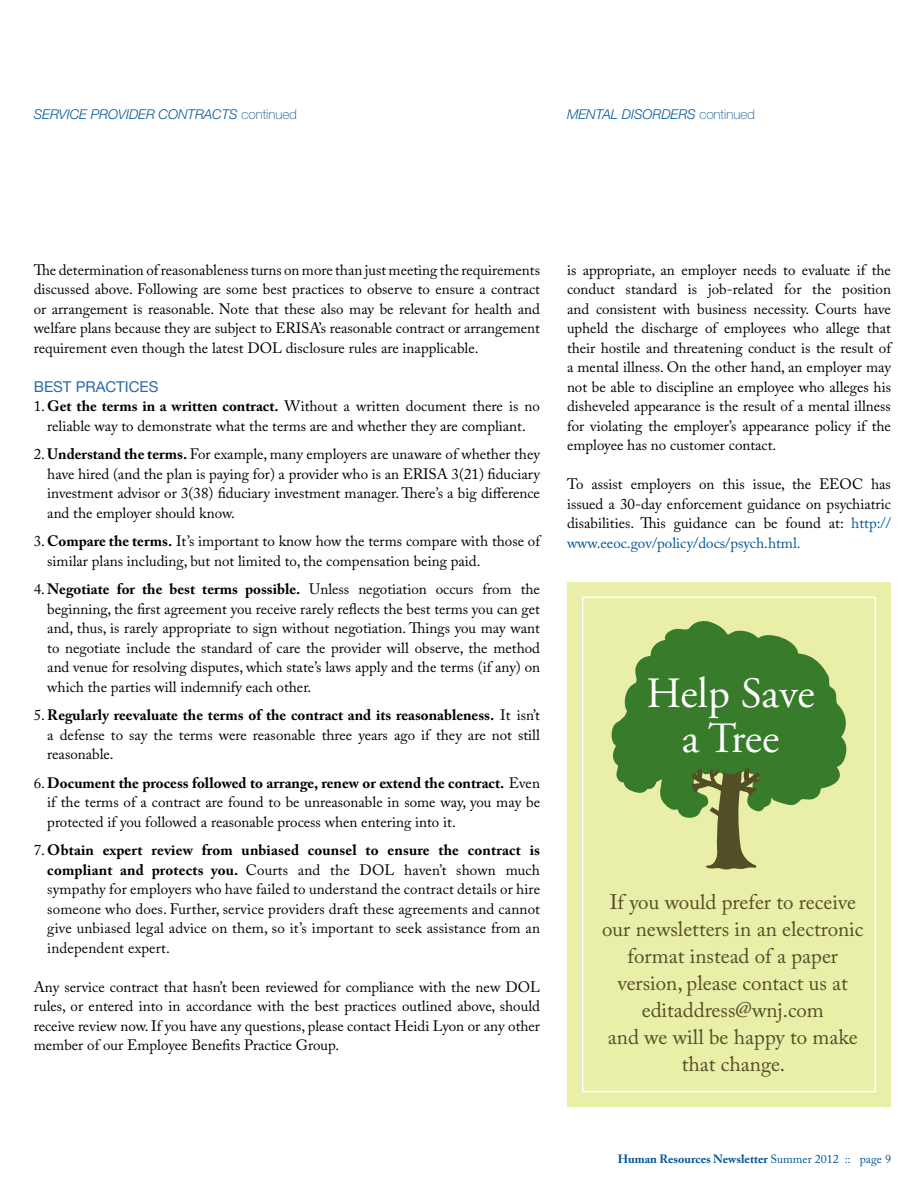
<style>
.page{position:relative;width:918px;height:1188px;background:#fff}
.page>*{position:absolute;margin:0;border:0;box-sizing:border-box;transform-origin:0 0}
.t1{font:43.2px/44.5px "Adobe Garamond Pro";letter-spacing:-.005em;color:#fff;text-align:center}
.t2{font:21px/27px "Adobe Caslon Pro";color:#524f26;text-align:center}
.t3{font:15px/19.5px "Adobe Caslon Pro";color:#000;text-align:justify}
.t4{font:15px "Helvetica Neue";color:#2a6aa6}
.t5{font:italic 300 13.5px "Helvetica Neue";color:#005596}
.t6{font:700 12px "Adobe Caslon Pro";color:#005596}
.s1{font-weight:100;font-style:normal}
.s2{font-weight:700}
.s3{color:#005596}
.s4{font-weight:400}
</style>
<div class="page">
<div style="left:567px;top:582px;width:324px;height:525px;background:#e9eea9"></div>
<svg style="left:612px;top:621px;width:234px;height:197px"></svg>
<svg style="left:690px;top:763px;width:73px;height:107px"></svg>
<div style="left:582px;top:597px;width:294px;height:495px;border:2px solid #fff"></div>
<p class="t5" style="left:34px;top:106px;width:265px">SERVICE PROVIDER CONTRACTS <span class="s1">continued</span></p>
<p class="t5" style="left:567px;top:106px;width:189px">MENTAL DISORDERS <span class="s1">continued</span></p>
<p class="t3" style="left:34px;top:260px;width:508px">The determination of reasonableness turns on more than just meeting the requirements discussed above. Following are some best practices to observe to ensure a contract or arrangement is reasonable. Note that these also may be relevant for health and welfare plans because they are subject to ERISA’s reasonable contract or arrangement requirement even though the latest DOL disclosure rules are inapplicable.</p>
<p class="t4" style="left:34px;top:377px;width:126px">BEST PRACTICES</p>
<p class="t3" style="left:34px;top:396px;width:508px;text-align:center">1. <span class="s2">Get the terms in a written contract.</span> Without a written document there is no reliable way to demonstrate what the terms are and whether they are compliant.</p>
<p class="t3" style="left:47px;top:444px;width:494px;text-indent:-13px">2. <span class="s2">Understand the terms.</span> For example, many employers are unaware of whether they have hired (and the plan is paying for) a provider who is an ERISA 3(21) fiduciary investment advisor or 3(38) fiduciary investment manager. There’s a big difference and the employer should know.</p>
<p class="t3" style="left:47px;top:531px;width:494px;text-indent:-14px">3.<span class="s2">Compare the terms.</span> It’s important to know how the terms compare with those of similar plans including, but not limited to, the compensation being paid.</p>
<p class="t3" style="left:47px;top:579px;width:494px;text-indent:-14px">4. <span class="s2">Negotiate for the best terms possible.</span> Unless negotiation occurs from the beginning, the first agreement you receive rarely reflects the best terms you can get and, thus, is rarely appropriate to sign without negotiation. Things you may want to negotiate include the standard of care the provider will observe, the method and venue for resolving disputes, which state’s laws apply and the terms (if any) on which the parties will indemnify each other.</p>
<p class="t3" style="left:47px;top:705px;width:494px;text-indent:-14px">5.<span class="s2">Regularly reevaluate the terms of the contract and its reasonableness.</span> It isn’t a defense to say the terms were reasonable three years ago if they are not still reasonable.</p>
<p class="t3" style="left:47px;top:773px;width:494px;text-indent:-14px">6. <span class="s2">Document the process followed to arrange, renew or extend the contract.</span> Even if the terms of a contract are found to be unreasonable in some way, you may be protected if you followed a reasonable process when entering into it.</p>
<p class="t3" style="left:47px;top:840px;width:494px;text-indent:-14px">7. <span class="s2">Obtain expert review from unbiased counsel to ensure the contract is compliant and protects you.</span> Courts and the DOL haven’t shown much sympathy for employers who have failed to understand the contract details or hire someone who does. Further, service providers draft these agreements and cannot give unbiased legal advice on them, so it’s important to seek assistance from an independent expert.</p>
<p class="t3" style="left:34px;top:977px;width:508px">Any service contract that hasn’t been reviewed for compliance with the new DOL rules, or entered into in accordance with the best practices outlined above, should receive review now. If you have any questions, please contact Heidi Lyon or any other member of our Employee Benefits Practice Group.</p>
<p class="t3" style="left:567px;top:260px;width:326px">is appropriate, an employer needs to evaluate if the conduct standard is job-related for the position and consistent with business necessity. Courts have upheld the discharge of employees who allege that their hostile and threatening conduct is the result of a mental illness. On the other hand, an employer may not be able to discipline an employee who alleges his disheveled appearance is the result of a mental illness for violating the employer’s appearance policy if the employee has no customer contact.</p>
<p class="t3" style="left:567px;top:474px;width:326px">To assist employers on this issue, the EEOC has issued a 30-day enforcement guidance on psychiatric disabilities. This guidance can be found at: <span class="s3">http:// www.eeoc.gov/policy/docs/psych.html.</span></p>
<h1 class="t1" style="left:646px;top:672px;width:170px">Help Save a Tree</h1>
<h2 class="t2" style="left:602px;top:888px;width:263px">If you would prefer to receive our newsletters in an electronic format instead of a paper version, please contact us at editaddress@wnj.com<br>and we will be happy to make that change.</h2>
<p class="t6" style="left:618px;top:1152px;width:275px">Human Resources Newsletter <span class="s4">Summer 2012 :: page 9</span></p>
</div>
